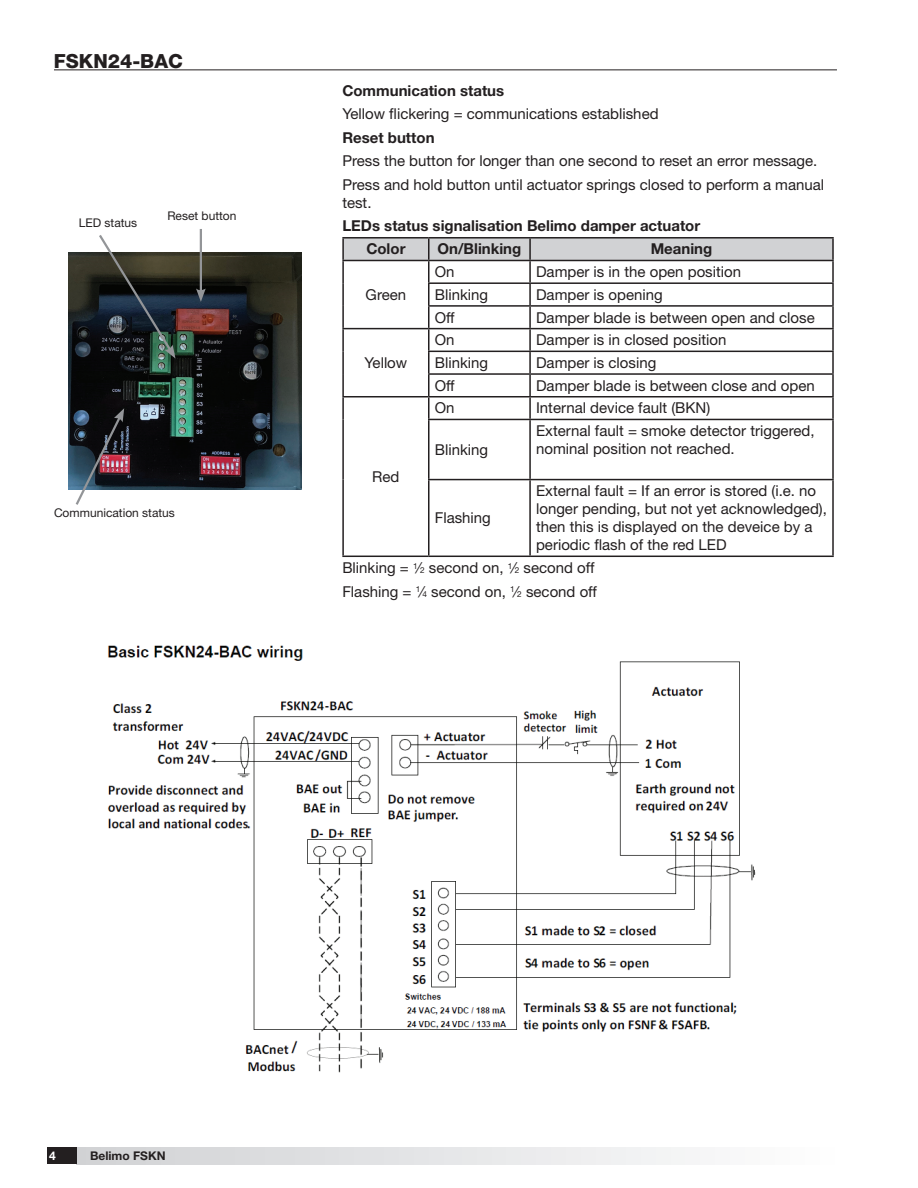
<style>
.page{position:relative;width:918px;height:1188px;background:#fff}
.page>*{position:absolute;margin:0;border:0;box-sizing:border-box;transform-origin:0 0}
.Subheadings_underline{font:800 19.5px "Helvetica Neue LT Std";color:#231f20}
.Text{font:15px/18px "Helvetica Neue LT Std";color:#231f20}
.Bold{font:700 15px "Helvetica Neue LT Std";color:#231f20}
.Text-2{font:12px "Helvetica Neue LT Std";color:#231f20}
.t1{font:700 12px "Helvetica Neue LT Std";color:#231f20}
.t2{font:700 12px "Helvetica Neue LT Std";color:#fff}
.s1{font-size:8.25px}
</style>
<div class="page">
<div style="left:77px;top:1148px;width:760px;height:16px;background:linear-gradient(to right,#d0d1d4,#fefefe)"></div>
<div style="left:47px;top:1148px;width:30px;height:16px;background:#231f20"></div>
<hr style="left:54px;top:69px;width:783px;height:1px;background:#231f20">
<div style="left:344px;top:239px;width:488px;height:21px;background:#d1d2d4"></div>
<hr style="left:428px;top:239px;width:2px;height:21px;background:#231f20">
<hr style="left:529px;top:239px;width:2px;height:21px;background:#231f20">
<hr style="left:342px;top:261px;width:2px;height:22px;background:#231f20">
<hr style="left:428px;top:261px;width:2px;height:21px;background:#231f20">
<hr style="left:529px;top:261px;width:2px;height:21px;background:#231f20">
<hr style="left:832px;top:261px;width:2px;height:21px;background:#231f20">
<hr style="left:342px;top:283px;width:2px;height:23px;background:#231f20">
<hr style="left:428px;top:282px;width:102px;height:2px;background:#231f20">
<hr style="left:428px;top:284px;width:2px;height:21px;background:#231f20">
<hr style="left:530px;top:282px;width:304px;height:2px;background:#231f20">
<hr style="left:529px;top:284px;width:2px;height:21px;background:#231f20">
<hr style="left:832px;top:284px;width:2px;height:21px;background:#231f20">
<hr style="left:342px;top:306px;width:2px;height:22px;background:#231f20">
<hr style="left:428px;top:305px;width:102px;height:2px;background:#231f20">
<hr style="left:428px;top:307px;width:2px;height:21px;background:#231f20">
<hr style="left:530px;top:305px;width:304px;height:2px;background:#231f20">
<hr style="left:529px;top:307px;width:2px;height:21px;background:#231f20">
<hr style="left:832px;top:307px;width:2px;height:21px;background:#231f20">
<hr style="left:342px;top:328px;width:87px;height:1px;background:#231f20">
<hr style="left:342px;top:329px;width:2px;height:22px;background:#231f20">
<hr style="left:429px;top:328px;width:101px;height:1px;background:#231f20">
<hr style="left:428px;top:329px;width:2px;height:22px;background:#231f20">
<hr style="left:530px;top:328px;width:304px;height:1px;background:#231f20">
<hr style="left:529px;top:329px;width:2px;height:22px;background:#231f20">
<hr style="left:832px;top:329px;width:2px;height:22px;background:#231f20">
<hr style="left:342px;top:351px;width:2px;height:23px;background:#231f20">
<hr style="left:428px;top:351px;width:102px;height:1px;background:#231f20">
<hr style="left:428px;top:352px;width:2px;height:21px;background:#231f20">
<hr style="left:530px;top:351px;width:304px;height:1px;background:#231f20">
<hr style="left:529px;top:352px;width:2px;height:21px;background:#231f20">
<hr style="left:832px;top:352px;width:2px;height:21px;background:#231f20">
<hr style="left:342px;top:374px;width:2px;height:22px;background:#231f20">
<hr style="left:428px;top:373px;width:102px;height:2px;background:#231f20">
<hr style="left:428px;top:375px;width:2px;height:21px;background:#231f20">
<hr style="left:530px;top:373px;width:304px;height:2px;background:#231f20">
<hr style="left:529px;top:375px;width:2px;height:21px;background:#231f20">
<hr style="left:832px;top:375px;width:2px;height:21px;background:#231f20">
<hr style="left:342px;top:396px;width:87px;height:1px;background:#231f20">
<hr style="left:342px;top:397px;width:2px;height:22px;background:#231f20">
<hr style="left:429px;top:396px;width:101px;height:1px;background:#231f20">
<hr style="left:428px;top:397px;width:2px;height:22px;background:#231f20">
<hr style="left:530px;top:396px;width:304px;height:1px;background:#231f20">
<hr style="left:529px;top:397px;width:2px;height:22px;background:#231f20">
<hr style="left:832px;top:397px;width:2px;height:22px;background:#231f20">
<hr style="left:342px;top:419px;width:2px;height:61px;background:#231f20">
<hr style="left:428px;top:419px;width:102px;height:1px;background:#231f20">
<hr style="left:428px;top:420px;width:2px;height:59px;background:#231f20">
<hr style="left:530px;top:419px;width:304px;height:1px;background:#231f20">
<hr style="left:529px;top:420px;width:2px;height:59px;background:#231f20">
<hr style="left:832px;top:420px;width:2px;height:59px;background:#231f20">
<hr style="left:342px;top:480px;width:2px;height:76px;background:#231f20">
<hr style="left:428px;top:479px;width:102px;height:1px;background:#231f20">
<hr style="left:428px;top:480px;width:2px;height:76px;background:#231f20">
<hr style="left:530px;top:479px;width:304px;height:1px;background:#231f20">
<hr style="left:529px;top:480px;width:2px;height:76px;background:#231f20">
<hr style="left:832px;top:480px;width:2px;height:76px;background:#231f20">
<hr style="left:342px;top:556px;width:87px;height:1px;background:#231f20">
<hr style="left:429px;top:556px;width:101px;height:1px;background:#231f20">
<hr style="left:530px;top:556px;width:304px;height:1px;background:#231f20">
<hr style="left:342px;top:237px;width:87px;height:2px;background:#231f20">
<hr style="left:342px;top:239px;width:2px;height:21px;background:#231f20">
<hr style="left:429px;top:237px;width:101px;height:2px;background:#231f20">
<hr style="left:530px;top:237px;width:304px;height:2px;background:#231f20">
<hr style="left:832px;top:239px;width:2px;height:21px;background:#231f20">
<hr style="left:342px;top:260px;width:87px;height:1px;background:#231f20">
<hr style="left:429px;top:260px;width:101px;height:1px;background:#231f20">
<hr style="left:530px;top:260px;width:304px;height:1px;background:#231f20">
<img style="left:68px;top:253px;width:233px;height:237px">
<hr style="left:200px;top:229px;width:2px;height:64px;background:#939598">
<svg style="left:196px;top:288px;width:10px;height:14px"></svg>
<img style="left:74px;top:408px;width:50px;height:97px">
<svg style="left:97px;top:235px;width:79px;height:124px;background:#444b4b"></svg>
<img style="left:107px;top:645px;width:649px;height:428px">
<p class="Subheadings_underline" style="left:54px;top:49px;width:130px">FSKN24-BAC</p>
<p class="Text-2" style="left:79px;top:216px;width:60px">LED status</p>
<p class="Text-2" style="left:167px;top:209px;width:71px">Reset button</p>
<p class="Text-2" style="left:54px;top:506px;width:122px">Communication status</p>
<p class="Bold" style="left:342px;top:81px;width:163px">Communication status</p>
<p class="Text" style="left:342px;top:105px;width:318px">Yellow flickering = communications established</p>
<p class="Bold" style="left:342px;top:128px;width:94px">Reset button</p>
<p class="Text" style="left:342px;top:152px;width:477px">Press the button for longer than one second to reset an error message.</p>
<p class="Text" style="left:342px;top:175px;width:483px">Press and hold button until actuator springs closed to perform a manual test.</p>
<p class="Bold" style="left:342px;top:216px;width:359px">LEDs status signalisation Belimo damper actuator</p>
<p class="Bold" style="left:366px;top:240px;width:41px">Color</p>
<p class="Bold" style="left:437px;top:240px;width:85px">On/Blinking</p>
<p class="Bold" style="left:651px;top:240px;width:63px">Meaning</p>
<p class="Text" style="left:366px;top:285px;width:42px">Green</p>
<p class="Text" style="left:435px;top:263px;width:21px">On</p>
<p class="Text" style="left:536px;top:263px;width:207px">Damper is in the open position</p>
<p class="Text" style="left:435px;top:285px;width:55px">Blinking</p>
<p class="Text" style="left:536px;top:285px;width:128px">Damper is opening</p>
<p class="Text" style="left:435px;top:308px;width:22px">Off</p>
<p class="Text" style="left:536px;top:308px;width:280px">Damper blade is between open and close</p>
<p class="Text" style="left:365px;top:354px;width:44px">Yellow</p>
<p class="Text" style="left:372px;top:467px;width:29px">Red</p>
<p class="Text" style="left:435px;top:331px;width:21px">On</p>
<p class="Text" style="left:536px;top:331px;width:192px">Damper is in closed position</p>
<p class="Text" style="left:435px;top:354px;width:55px">Blinking</p>
<p class="Text" style="left:536px;top:354px;width:122px">Damper is closing</p>
<p class="Text" style="left:435px;top:376px;width:22px">Off</p>
<p class="Text" style="left:536px;top:376px;width:280px">Damper blade is between close and open</p>
<p class="Text" style="left:435px;top:399px;width:21px">On</p>
<p class="Text" style="left:536px;top:399px;width:176px">Internal device fault (BKN)</p>
<p class="Text" style="left:435px;top:440px;width:55px">Blinking</p>
<p class="Text" style="left:536px;top:422px;width:280px">External fault = smoke detector triggered, nominal position not reached.</p>
<p class="Text" style="left:536px;top:482px;width:292px">External fault = If an error is stored (i.e. no longer pending, but not yet acknowledged), then this is displayed on the deveice by a periodic flash of the red LED</p>
<p class="Text" style="left:342px;top:559px;width:254px">Blinking = <sup>1</sup>⁄<span class="s1">2</span> second on, <sup>1</sup>⁄<span class="s1">2</span> second off</p>
<p class="Text" style="left:342px;top:582px;width:256px">Flashing = <sup>1</sup>⁄<span class="s1">4</span> second on, <sup>1</sup>⁄<span class="s1">2</span> second off</p>
<p class="Text" style="left:435px;top:509px;width:58px">Flashing</p>
<p class="t2" style="left:49px;top:1148px;width:8px">4</p>
<p class="t1" style="left:90px;top:1148px;width:77px">Belimo FSKN</p>
</div>
